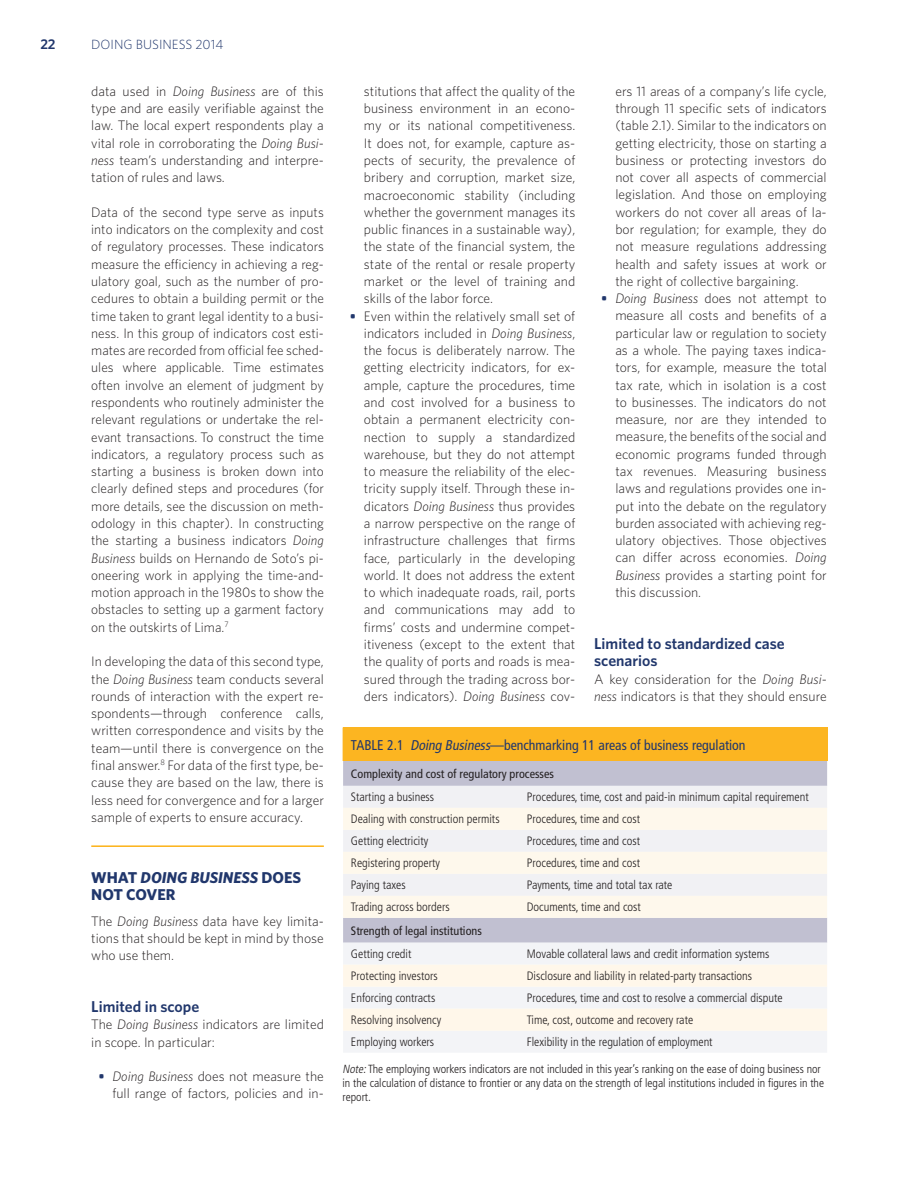
<style>
.page{position:relative;width:918px;height:1188px;background:#fff}
.page>*{position:absolute;margin:0;border:0;box-sizing:border-box;transform-origin:0 0}
.t1{font:600 15.75px/17.2px "Whitney";color:#21376c}
.t2{font:700 15.75px/17.2px "Whitney";letter-spacing:-.01em;color:#21376c}
.t3{font:condensed 14.1px "Frutiger";color:#21376c}
.t4{font:600 14.1px "Whitney";color:#21376c}
.t5{font:300 13.8px/17.2px "Whitney";color:#231f20;text-align:justify}
.t6{font:300 13.35px "Whitney";color:#21376c}
.t7{font:300 condensed 12.15px "Frutiger";color:#231f20}
.t8{font:condensed 12.15px "Frutiger";color:#231f20}
.t9{font:300 condensed 11.85px/14.1px "Frutiger";color:#231f20}
.s1{font-style:italic}
.s2{font-weight:600;color:#21376c}
</style>
<div class="page">
<hr style="left:91px;top:845px;width:233px;height:2px;background:#fcb521">
<div style="left:343px;top:727px;width:484px;height:34px;background:#fcb521"></div>
<div style="left:343px;top:761px;width:484px;height:182px;background:#c1c0d1"></div>
<div style="left:343px;top:786px;width:484px;height:22px;background:#f1f1f4"></div>
<svg style="left:343px;top:808px;width:484px;height:110px;fill:#fef8ec"></svg>
<div style="left:343px;top:943px;width:484px;height:109px;background:#f3f4f7"></div>
<svg style="left:343px;top:965px;width:484px;height:66px"></svg>
<hr style="left:827px;top:727px;width:1px;height:34px;background:#fcb521">
<p class="t4" style="left:40px;top:39px;width:17px">22</p>
<p class="t6" style="left:91px;top:39px;width:134px">DOING BUSINESS 2014</p>
<p class="t5" style="left:91px;top:83px;width:234px">data used in <span class="s1">Doing Business</span> are of this type and are easily verifiable against the law. The local expert respondents play a vital role in corroborating the <span class="s1">Doing Busi&shy;ness</span> team’s understanding and interpre&shy;tation of rules and laws.</p>
<p class="t5" style="left:91px;top:204px;width:234px">Data of the second type serve as inputs into indicators on the complexity and cost of regulatory processes. These indicators measure the efficiency in achieving a reg&shy;ulatory goal, such as the number of pro&shy;cedures to obtain a building permit or the time taken to grant legal identity to a busi&shy;ness. In this group of indicators cost esti&shy;mates are recorded from official fee sched&shy;ules where applicable. Time estimates often involve an element of judgment by respondents who routinely administer the relevant regulations or undertake the rel&shy;evant transactions. To construct the time indicators, a regulatory process such as starting a business is broken down into clearly defined steps and procedures (for more details, see the discussion on meth&shy;odology in this chapter). In constructing the starting a business indicators <span class="s1">Doing Business</span> builds on Hernando de Soto’s pi&shy;oneering work in applying the time-and&shy;motion approach in the 1980s to show the obstacles to setting up a garment factory on the outskirts of Lima.<sup>7</sup></p>
<p class="t5" style="left:91px;top:654px;width:234px">In developing the data of this second type, the <span class="s1">Doing Business</span> team conducts several rounds of interaction with the expert re&shy;spondents—through conference calls, written correspondence and visits by the team—until there is convergence on the final answer.<sup>8</sup> For data of the first type, be&shy;cause they are based on the law, there is less need for convergence and for a larger sample of experts to ensure accuracy.</p>
<p class="t2" style="left:91px;top:870px;width:211px">WHAT <span class="s1">DOING BUSINESS</span> DOES<br>NOT COVER</p>
<p class="t5" style="left:91px;top:913px;width:234px">The <span class="s1">Doing Business</span> data have key limita&shy;tions that should be kept in mind by those who use them.</p>
<p class="t1" style="left:91px;top:999px;width:109px">Limited in scope</p>
<p class="t5" style="left:91px;top:1017px;width:234px">The <span class="s1">Doing Business</span> indicators are limited in scope. In particular:</p>
<p class="t5" style="left:98px;top:1069px;width:227px;text-align:right"><span class="s2">•</span> <span class="s1">Doing Business</span> does not measure the full range of factors, policies and in-</p>
<p class="t5" style="left:615px;top:83px;width:213px">ers 11 areas of a company’s life cycle, through 11 specific sets of indicators (table 2.1). Similar to the indicators on getting electricity, those on starting a business or protecting investors do not cover all aspects of commercial legislation. And those on employing workers do not cover all areas of la&shy;bor regulation; for example, they do not measure regulations addressing health and safety issues at work or the right of collective bargaining.</p>
<p class="t5" style="left:615px;top:291px;width:213px;text-indent:-14px"><span class="s2">•</span> <span class="s1">Doing Business</span> does not attempt to measure all costs and benefits of a particular law or regulation to society as a whole. The paying taxes indica&shy;tors, for example, measure the total tax rate, which in isolation is a cost to businesses. The indicators do not measure, nor are they intended to measure, the benefits of the social and economic programs funded through tax revenues. Measuring business laws and regulations provides one in&shy;put into the debate on the regulatory burden associated with achieving reg&shy;ulatory objectives. Those objectives can differ across economies. <span class="s1">Doing Business</span> provides a starting point for this discussion.</p>
<p class="t5" style="left:364px;top:83px;width:213px">stitutions that affect the quality of the business environment in an econo&shy;my or its national competitiveness.<br>It does not, for example, capture as&shy;pects of security, the prevalence of bribery and corruption, market size, macroeconomic stability (including whether the government manages its public finances in a sustainable way), the state of the financial system, the state of the rental or resale property market or the level of training and skills of the labor force.</p>
<p class="t5" style="left:364px;top:308px;width:213px;text-indent:-14px"><span class="s2">•</span> Even within the relatively small set of indicators included in <span class="s1">Doing Business</span>, the focus is deliberately narrow. The getting electricity indicators, for ex&shy;ample, capture the procedures, time and cost involved for a business to obtain a permanent electricity con&shy;nection to supply a standardized warehouse, but they do not attempt to measure the reliability of the elec&shy;tricity supply itself. Through these in&shy;dicators <span class="s1">Doing Business</span> thus provides a narrow perspective on the range of infrastructure challenges that firms face, particularly in the developing world. It does not address the extent to which inadequate roads, rail, ports and communications may add to firms’ costs and undermine compet&shy;itiveness (except to the extent that the quality of ports and roads is mea&shy;sured through the trading across bor&shy;ders indicators). <span class="s1">Doing Business</span> cov-</p>
<p class="t1" style="left:594px;top:636px;width:192px">Limited to standardized case scenarios</p>
<p class="t5" style="left:594px;top:671px;width:234px">A key consideration for the <span class="s1">Doing Busi&shy;ness</span> indicators is that they should ensure</p>
<p class="t3" style="left:351px;top:739px;width:396px">TABLE 2.1 <span class="s1">Doing Business</span>—benchmarking 11 areas of business regulation</p>
<p class="t8" style="left:351px;top:769px;width:205px">Complexity and cost of regulatory processes</p>
<p class="t7" style="left:351px;top:792px;width:85px">Starting a business</p>
<p class="t7" style="left:527px;top:792px;width:283px">Procedures, time, cost and paid-in minimum capital requirement</p>
<p class="t7" style="left:351px;top:814px;width:150px">Dealing with construction permits</p>
<p class="t7" style="left:527px;top:814px;width:115px">Procedures, time and cost</p>
<p class="t7" style="left:351px;top:836px;width:79px">Getting electricity</p>
<p class="t7" style="left:527px;top:836px;width:115px">Procedures, time and cost</p>
<p class="t7" style="left:351px;top:858px;width:91px">Registering property</p>
<p class="t7" style="left:527px;top:858px;width:115px">Procedures, time and cost</p>
<p class="t7" style="left:351px;top:880px;width:56px">Paying taxes</p>
<p class="t7" style="left:527px;top:880px;width:147px">Payments, time and total tax rate</p>
<p class="t7" style="left:351px;top:902px;width:100px">Trading across borders</p>
<p class="t7" style="left:527px;top:902px;width:116px">Documents, time and cost</p>
<p class="t8" style="left:351px;top:926px;width:132px">Strength of legal institutions</p>
<p class="t7" style="left:351px;top:949px;width:62px">Getting credit</p>
<p class="t7" style="left:527px;top:949px;width:244px">Movable collateral laws and credit information systems</p>
<p class="t7" style="left:351px;top:971px;width:88px">Protecting investors</p>
<p class="t7" style="left:527px;top:971px;width:227px">Disclosure and liability in related-party transactions</p>
<p class="t7" style="left:351px;top:993px;width:86px">Enforcing contracts</p>
<p class="t7" style="left:527px;top:993px;width:257px">Procedures, time and cost to resolve a commercial dispute</p>
<p class="t7" style="left:351px;top:1015px;width:92px">Resolving insolvency</p>
<p class="t7" style="left:527px;top:1015px;width:168px">Time, cost, outcome and recovery rate</p>
<p class="t7" style="left:351px;top:1037px;width:85px">Employing workers</p>
<p class="t7" style="left:527px;top:1037px;width:187px">Flexibility in the regulation of employment</p>
<p class="t9" style="left:342px;top:1062px;width:483px"><span class="s1">Note:</span>The employing workers indicators are not included in this year’s ranking on the ease of doing business nor in the calculation of distance to frontier or any data on the strength of legal institutions included in figures in the report.</p>
</div>
